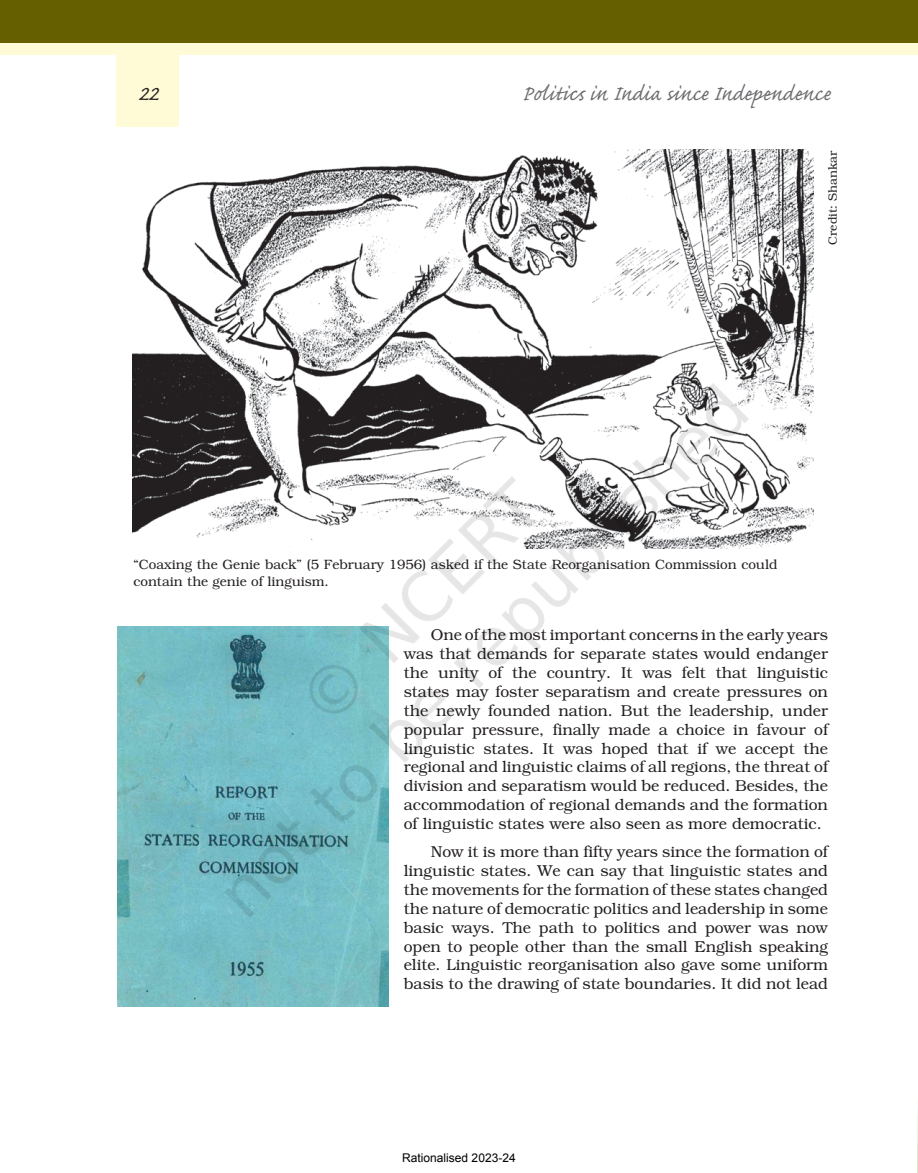
<style>
.page{position:relative;width:918px;height:1173px;background:#fff}
.page>*{position:absolute;margin:0;border:0;box-sizing:border-box;transform-origin:0 0}
.t1{font:27px "Caflisch Script Pro";color:#6c6d70}
.t2{font:27px "Caflisch Script Pro";color:#231f20}
.t3{font:300 15.75px/18.9px "Bookman";color:#231f20;text-align:justify}
.t4{font:300 13.5px/16.2px "Bookman";color:#231f20}
.t5{font:12px "Arial";color:#000}
.t6{font:300 12px "Bookman";color:#231f20}
</style>
<div class="page">
<div style="left:0;top:31px;width:918px;height:24px;background:#fffbd6"></div>
<div style="left:0;top:0;width:918px;height:43px;background:#655f00"></div>
<svg style="left:917px;top:1107px;width:1px;height:66px"></svg>
<img style="left:116px;top:55px;width:698px;height:952px">
<img style="left:132px;top:315px;width:633px;height:633px">
<h1 class="t2" style="left:139px;top:80px;width:22px">22</h1>
<h1 class="t1" style="left:522px;top:80px;width:310px">Politics in India since Independence</h1>
<p class="t6" style="left:826px;top:245px;width:96px;rotate:-90deg">Credit: Shankar</p>
<p class="t4" style="left:133px;top:557px;width:646px">“Coaxing the Genie back” (5 February 1956) asked if the State Reorganisation Commission could contain the genie of linguism.</p>
<p class="t3" style="left:404px;top:625px;width:426px;text-indent:27px">One of the most important concerns in the early years was that demands for separate states would endanger the unity of the country. It was felt that linguistic states may foster separatism and create pressures on the newly founded nation. But the leadership, under popular pressure, finally made a choice in favour of linguistic states. It was hoped that if we accept the regional and linguistic claims of all regions, the threat of division and separatism would be reduced. Besides, the accommodation of regional demands and the formation of linguistic states were also seen as more democratic.</p>
<p class="t3" style="left:404px;top:842px;width:426px;text-indent:27px">Now it is more than fifty years since the formation of linguistic states. We can say that linguistic states and the movements for the formation of these states changed the nature of democratic politics and leadership in some basic ways. The path to politics and power was now open to people other than the small English speaking elite. Linguistic reorganisation also gave some uniform basis to the drawing of state boundaries. It did not lead</p>
<p class="t5" style="left:402px;top:1150px;width:115px">Rationalised 2023-24</p>
</div>
